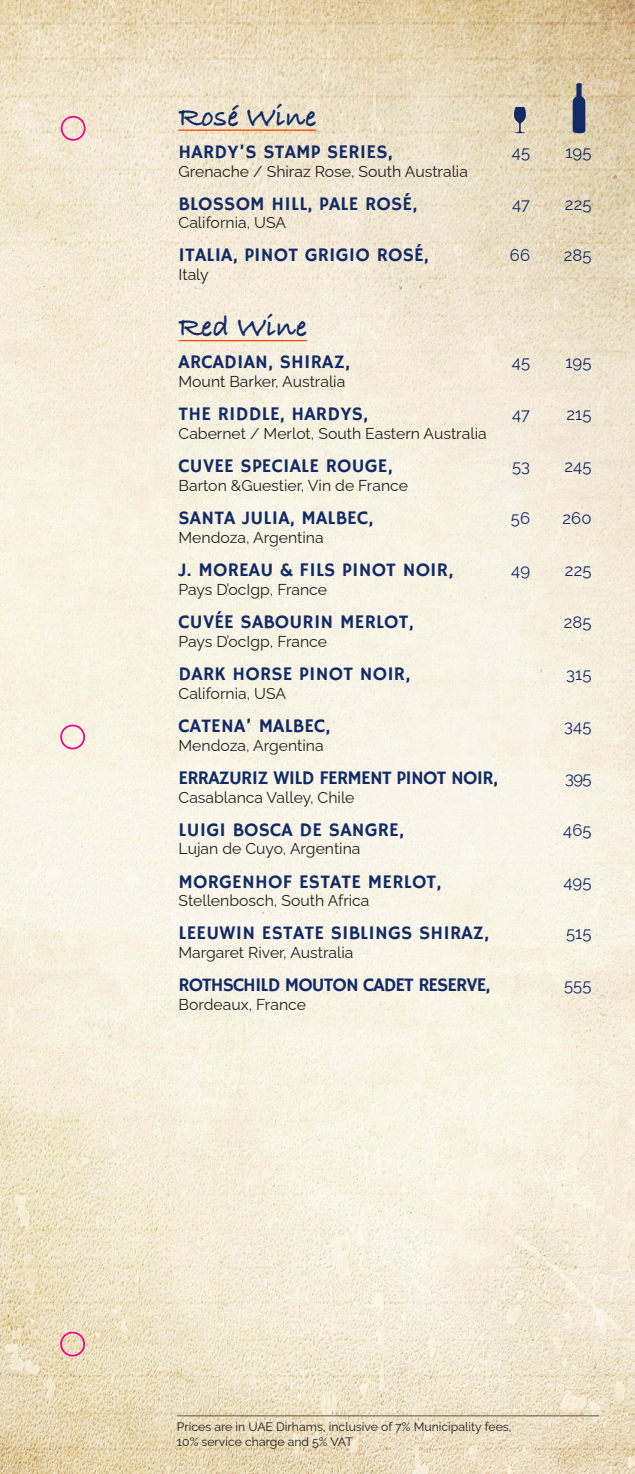
<style>
.page{position:relative;width:635px;height:1474px;background:#fff}
.page>*{position:absolute;margin:0;border:0;box-sizing:border-box;transform-origin:0 0}
.payrus_head{font:700 29.75px "Bradley Hand ITCTT";color:#122b67}
.Food_2{font:19.25px "Hammersmith One";letter-spacing:.01em;color:#122b67}
.Food_2-2{font:19.25px "Hammersmith One";letter-spacing:-.04em;color:#122b67}
.Food_2-3{font:19.25px "Hammersmith One";letter-spacing:-.05em;color:#122b67}
.Food_2-4{font:16.62px "Raleway";letter-spacing:.01em;color:#122b67}
.Description{font:15.75px "Raleway";color:#231f20}
.t1{font:12.25px/14.7px "Raleway";color:#231f20}
</style>
<div class="page">
<img style="left:0;top:0;width:635px;height:1473px">
<hr style="left:177px;top:1415px;width:422px;height:1px;background:#5d5842">
<div style="left:60px;top:724px;width:25px;height:25px;border:2px solid #ed028c;border-radius:50%"></div>
<div style="left:60px;top:1331px;width:25px;height:25px;border:2px solid #ed028c;border-radius:50%"></div>
<div style="left:61px;top:116px;width:25px;height:25px;border:2px solid #ed028c;border-radius:50%"></div>
<hr style="left:179px;top:129px;width:137px;height:2px;background:#ff5000">
<hr style="left:179px;top:340px;width:128px;height:1px;background:#ff5000">
<svg style="left:573px;top:83px;width:12px;height:50px"></svg>
<svg style="left:513px;top:107px;width:13px;height:26px"></svg>
<p class="payrus_head" style="left:179px;top:94px;width:139px">Rosé Wine</p>
<p class="Food_2" style="left:179px;top:140px;width:215px">HARDY S’ STAMP SERIES,</p>
<p class="Description" style="left:179px;top:158px;width:291px">Grenache / Shiraz Rose, South Australia</p>
<p class="Food_2-4" style="left:512px;top:138px;width:20px">45</p>
<p class="Food_2-4" style="left:565px;top:138px;width:28px">195</p>
<p class="Food_2" style="left:179px;top:192px;width:240px">BLOSSOM HILL, PALE ROSÉ,</p>
<p class="Description" style="left:179px;top:210px;width:109px">California, USA</p>
<p class="Food_2-4" style="left:512px;top:190px;width:20px">47</p>
<p class="Food_2-4" style="left:565px;top:190px;width:28px">225</p>
<p class="Food_2" style="left:179px;top:244px;width:252px">ITALIA, PINOT GRIGIO ROSÉ,</p>
<p class="Description" style="left:179px;top:262px;width:32px">Italy</p>
<p class="payrus_head" style="left:179px;top:304px;width:130px">Red Wine</p>
<p class="Food_2-4" style="left:510px;top:242px;width:22px">66</p>
<p class="Food_2-4" style="left:564px;top:242px;width:29px">285</p>
<p class="Food_2" style="left:179px;top:351px;width:173px">ARCADIAN, SHIRAZ,</p>
<p class="Description" style="left:179px;top:369px;width:168px">Mount Barker, Australia</p>
<p class="Food_2-4" style="left:512px;top:349px;width:20px">45</p>
<p class="Food_2-4" style="left:565px;top:349px;width:28px">195</p>
<p class="Food_2" style="left:179px;top:402px;width:191px">THE RIDDLE, HARDYS,</p>
<p class="Description" style="left:179px;top:421px;width:310px">Cabernet / Merlot, South Eastern Australia</p>
<p class="Food_2-4" style="left:512px;top:401px;width:20px">47</p>
<p class="Food_2-4" style="left:566px;top:401px;width:27px">215</p>
<p class="Food_2" style="left:179px;top:454px;width:215px">CUVEE SPECIALE ROUGE,</p>
<p class="Description" style="left:179px;top:472px;width:231px">Barton &amp;Guestier, Vin de France</p>
<p class="Food_2-4" style="left:512px;top:453px;width:20px">53</p>
<p class="Food_2-4" style="left:564px;top:453px;width:29px">245</p>
<p class="Food_2" style="left:179px;top:506px;width:196px">SANTA JULIA, MALBEC,</p>
<p class="Description" style="left:179px;top:524px;width:147px">Mendoza, Argentina</p>
<p class="Food_2-4" style="left:511px;top:505px;width:21px">56</p>
<p class="Food_2-4" style="left:562px;top:505px;width:31px">260</p>
<p class="Food_2" style="left:179px;top:558px;width:276px">.J MOREAU &amp; FILS PINOT NOIR,</p>
<p class="Description" style="left:179px;top:576px;width:150px">Pays D’ocIgp, France</p>
<p class="Food_2-4" style="left:511px;top:556px;width:20px">49</p>
<p class="Food_2-4" style="left:565px;top:556px;width:28px">225</p>
<p class="Food_2" style="left:179px;top:610px;width:236px">CUVÉE SABOURIN MERLOT,</p>
<p class="Description" style="left:179px;top:628px;width:150px">Pays D’ocIgp, France</p>
<p class="Food_2-4" style="left:564px;top:608px;width:29px">285</p>
<p class="Food_2" style="left:179px;top:662px;width:233px">DARK HORSE PINOT NOIR,</p>
<p class="Description" style="left:179px;top:680px;width:109px">California, USA</p>
<p class="Food_2-4" style="left:566px;top:660px;width:27px">315</p>
<p class="Food_2" style="left:179px;top:714px;width:153px">CATENA’ MALBEC,</p>
<p class="Description" style="left:179px;top:732px;width:147px">Mendoza, Argentina</p>
<p class="Food_2-4" style="left:564px;top:712px;width:29px">345</p>
<p class="Food_2-2" style="left:179px;top:766px;width:321px">ERRAZURIZ WILD FERMENT PINOT NOIR,</p>
<p class="Description" style="left:179px;top:784px;width:177px">Casablanca Valley, Chile</p>
<p class="Food_2-4" style="left:565px;top:764px;width:28px">395</p>
<p class="Food_2" style="left:179px;top:818px;width:227px">LUIGI BOSCA DE SANGRE,</p>
<p class="Description" style="left:179px;top:836px;width:183px">Lujan de Cuyo, Argentina</p>
<p class="Food_2-4" style="left:563px;top:816px;width:30px">465</p>
<p class="Food_2" style="left:179px;top:870px;width:264px">MORGENHOF ESTATE MERLOT,</p>
<p class="Description" style="left:179px;top:888px;width:192px">Stellenbosch, South Africa</p>
<p class="Food_2-4" style="left:563px;top:868px;width:30px">495</p>
<p class="Food_2" style="left:179px;top:922px;width:312px">LEEUWIN ESTATE SIBLINGS SHIRAZ,</p>
<p class="Description" style="left:179px;top:940px;width:176px">Margaret River, Australia</p>
<p class="Food_2-4" style="left:566px;top:920px;width:27px">515</p>
<p class="Food_2-3" style="left:179px;top:974px;width:313px">ROTHSCHILD MOUTON CADET RESERVE,</p>
<p class="Description" style="left:179px;top:992px;width:129px">Bordeaux, France</p>
<p class="Food_2-4" style="left:564px;top:972px;width:29px">555</p>
<p class="t1" style="left:177px;top:1417px;width:336px">Prices are in UAE Dirhams, inclusive of 7% Municipality fees,<br>10% service charge and 5% VAT</p>
</div>
